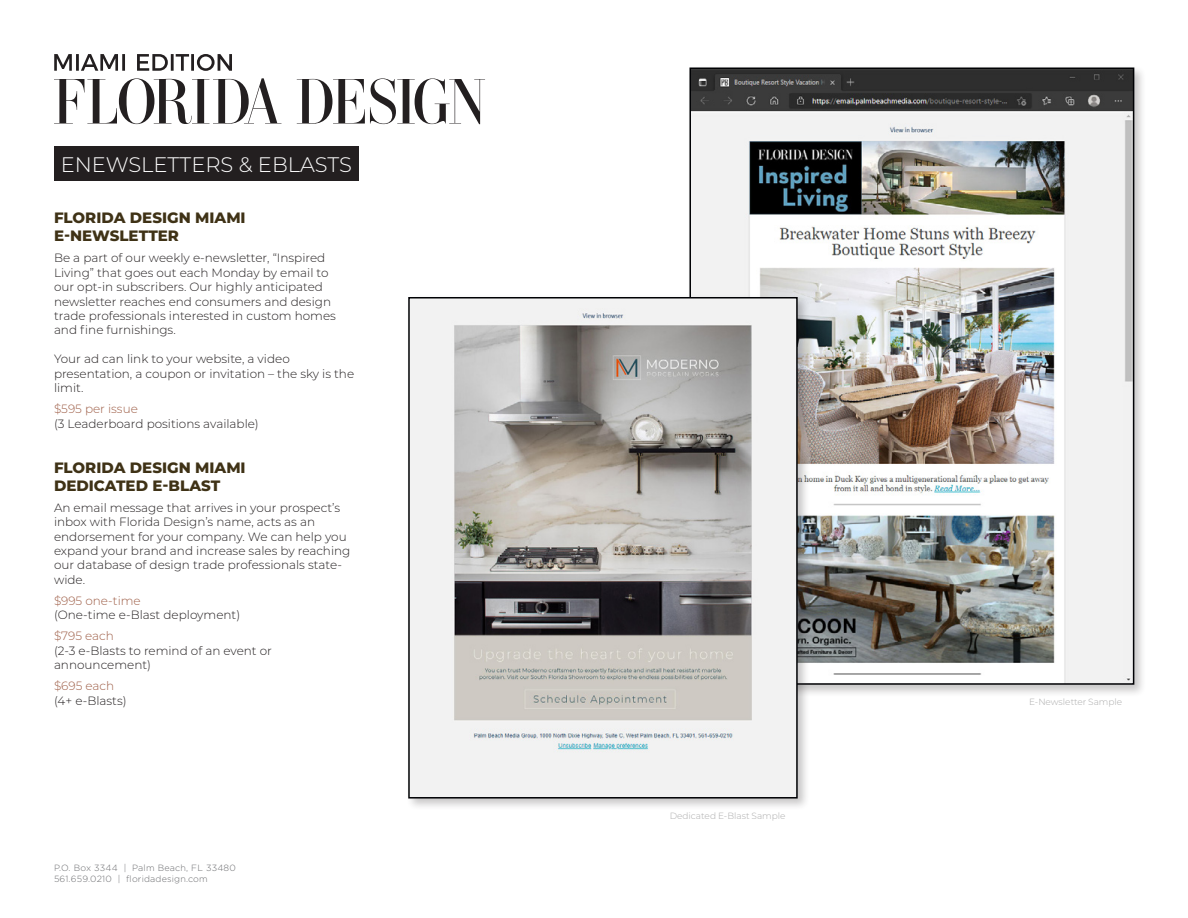
<style>
.page{position:relative;width:1188px;height:918px;background:#fff}
.page>*{position:absolute;margin:0;border:0;box-sizing:border-box;transform-origin:0 0}
.Page_Header{font:300 21px "Montserrat";color:#fff}
.Page_Sub_Header_1{font:800 15px/18px "Montserrat";color:#3f3216}
.Normal_Copy{font:300 12px/14.4px "Montserrat";color:#231f20}
.Normal_Copy-2{font:300 12px "Montserrat";color:#9e5e47}
.t1{font:300 9px/10.8px "Gotham";letter-spacing:.02em;color:#6d6e71}
.Photo_Credits{font:300 9px "Montserrat";color:#aaa}
</style>
<div class="page">
<svg style="left:54px;top:54px;width:178px;height:17px"></svg>
<svg style="left:54px;top:78px;width:431px;height:46px"></svg>
<div style="left:686px;top:64px;width:461px;height:633px;background:#231f20;opacity:.25"></div>
<img style="left:689px;top:67px;width:446px;height:618px">
<div style="left:54px;top:147px;width:305px;height:34px;background:#231f20"></div>
<div style="left:405px;top:294px;width:405px;height:517px;background:#231f20;opacity:.25"></div>
<svg style="left:407px;top:296px;width:391px;height:503px"></svg>
<p class="Page_Header" style="left:61px;top:150px;width:293px">ENEWSLETTERS &amp; EBLASTS</p>
<p class="Page_Sub_Header_1" style="left:54px;top:208px;width:193px">FLORIDA DESIGN MIAMI<br>E-NEWSLETTER</p>
<p class="Normal_Copy" style="left:54px;top:251px;width:283px">Be a part of our weekly e-newsletter, “Inspired Living” that goes out each Monday by email to our opt-in subscribers. Our highly anticipated newsletter reaches end consumers and design trade professionals interested in custom homes and fine furnishings.</p>
<p class="Normal_Copy" style="left:54px;top:351px;width:302px">Your ad can link to your website, a video presentation, a coupon or invitation – the sky is the limit.</p>
<p class="Normal_Copy-2" style="left:54px;top:401px;width:85px">$595 per issue</p>
<p class="Normal_Copy" style="left:54px;top:416px;width:206px">(3 Leaderboard positions available)</p>
<p class="Page_Sub_Header_1" style="left:54px;top:457px;width:193px">FLORIDA DESIGN MIAMI<br>DEDICATED E-BLAST</p>
<p class="Normal_Copy" style="left:54px;top:500px;width:298px">An email message that arrives in your prospect’s inbox with Florida Design’s name, acts as an endorsement for your company. We can help you expand your brand and increase sales by reaching our database of design trade professionals state&shy;wide.</p>
<p class="Normal_Copy-2" style="left:54px;top:592px;width:88px">$995 one-time</p>
<p class="Normal_Copy" style="left:54px;top:607px;width:188px">(One-time e-Blast deployment)</p>
<p class="Normal_Copy-2" style="left:54px;top:628px;width:61px">$795 each</p>
<p class="Normal_Copy" style="left:54px;top:643px;width:220px">(2-3 e-Blasts to remind of an event or announcement)</p>
<p class="Normal_Copy-2" style="left:54px;top:678px;width:62px">$695 each</p>
<p class="Normal_Copy" style="left:54px;top:693px;width:74px">(4+ e-Blasts)</p>
<p class="t1" style="left:54px;top:862px;width:183px">P.O. Box 3344 | Palm Beach, FL 33480<br>561.659.0210 | floridadesign.com</p>
<p class="Photo_Credits" style="left:670px;top:810px;width:117px">Dedicated E-Blast Sample</p>
<p class="Photo_Credits" style="left:1029px;top:696px;width:95px">E-Newsletter Sample</p>
</div>
